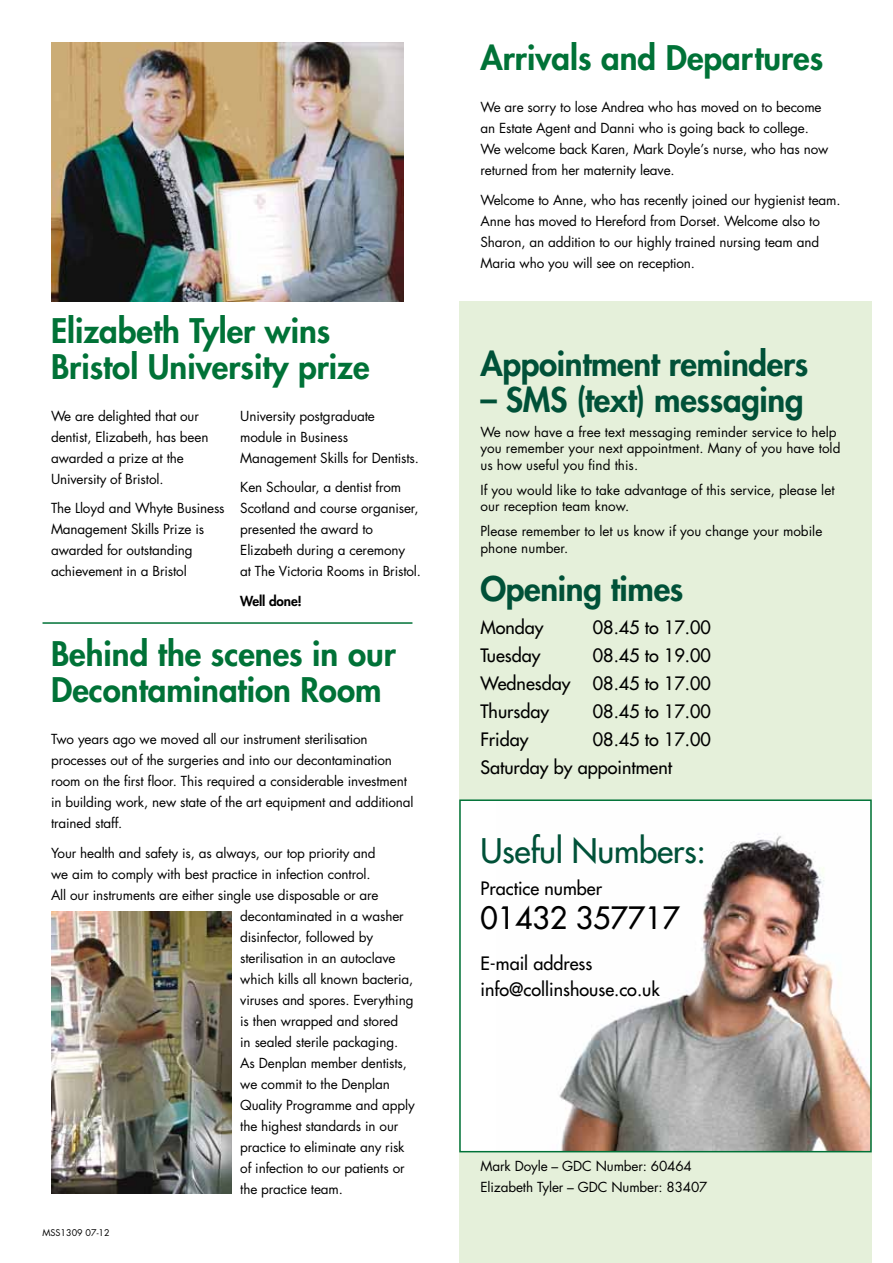
<style>
.page{position:relative;width:893px;height:1263px;background:#fff}
.page>*{position:absolute;margin:0;border:0;box-sizing:border-box;transform-origin:0 0}
.t1{font:800 33px/36px "Futura Std";color:#007237}
.t2{font:800 33px "Futura Std";letter-spacing:-.01em;color:#005138}
.t3{font:500 33px "Futura Std";letter-spacing:-.01em;color:#005138}
.t4{font:500 30px "Futura Std";color:#000}
.t5{font:500 18px/28px "Futura Std";color:#000}
.t6{font:13.5px/21px "Futura Std";letter-spacing:-.01em;color:#000}
.t7{font:800 13.5px "Futura Std";letter-spacing:-.01em;color:#000}
.t8{font:9px "Futura Std";color:#000}
</style>
<div class="page">
<div style="left:459px;top:302px;width:413px;height:961px;background:#e5f0da"></div>
<div style="left:460px;top:800px;width:411px;height:352px;background:#fff"></div>
<img style="left:559px;top:834px;width:310px;height:315px">
<div style="left:459px;top:799px;width:413px;height:353px;border:2px solid #007237"></div>
<img style="left:51px;top:43px;width:353px;height:259px">
<hr style="left:43px;top:622px;width:369px;height:2px;background:#007237">
<img style="left:51px;top:911px;width:181px;height:282px">
<h1 class="t1" style="left:51px;top:312px;width:320px">Elizabeth Tyler wins<br>Bristol University prize</h1>
<p class="t6" style="left:51px;top:405px;width:159px">We are delighted that our dentist, Elizabeth, has been awarded a prize at the<br>University of Bristol.</p>
<p class="t6" style="left:51px;top:498px;width:175px">The Lloyd and Whyte Business<br>Management Skills Prize is awarded for outstanding achievement in a Bristol</p>
<p class="t6" style="left:240px;top:406px;width:180px">University postgraduate module in Business<br>Management Skills for Dentists.</p>
<p class="t6" style="left:240px;top:477px;width:182px">Ken Schoular, a dentist from<br>Scotland and course organiser, presented the award to<br>Elizabeth during a ceremony<br>at The Victoria Rooms in Bristol.</p>
<p class="t7" style="left:240px;top:592px;width:63px">Well done!</p>
<h1 class="t1" style="left:51px;top:636px;width:346px">Behind the scenes in our<br>Decontamination Room</h1>
<p class="t6" style="left:51px;top:729px;width:364px">Two years ago we moved all our instrument sterilisation processes out of the surgeries and into our decontamination room on the first floor. This required a considerable investment in building work, new state of the art equipment and additional trained staff.</p>
<p class="t6" style="left:51px;top:842px;width:326px">Your health and safety is, as always, our top priority and</p>
<p class="t6" style="left:51px;top:863px;width:321px">we aim to comply with best practice in infection control.</p>
<p class="t6" style="left:51px;top:884px;width:329px">All our instruments are either single use disposable or are</p>
<p class="t6" style="left:240px;top:905px;width:165px">decontaminated in a washer</p>
<p class="t6" style="left:240px;top:926px;width:134px">disinfector, followed by</p>
<p class="t6" style="left:240px;top:947px;width:157px">sterilisation in an autoclave</p>
<p class="t6" style="left:240px;top:968px;width:175px">which kills all known bacteria,</p>
<p class="t6" style="left:240px;top:989px;width:175px">viruses and spores. Everything</p>
<p class="t6" style="left:240px;top:1010px;width:159px">is then wrapped and stored</p>
<p class="t6" style="left:240px;top:1031px;width:159px">in sealed sterile packaging.</p>
<p class="t6" style="left:240px;top:1052px;width:168px">As Denplan member dentists,</p>
<p class="t6" style="left:240px;top:1073px;width:151px">we commit to the Denplan</p>
<p class="t6" style="left:240px;top:1094px;width:176px">Quality Programme and apply</p>
<p class="t6" style="left:240px;top:1115px;width:160px">the highest standards in our</p>
<p class="t6" style="left:240px;top:1136px;width:166px">practice to eliminate any risk</p>
<p class="t6" style="left:240px;top:1157px;width:166px">of infection to our patients or</p>
<p class="t6" style="left:240px;top:1178px;width:104px">the practice team.</p>
<p class="t8" style="left:43px;top:1227px;width:69px">MSS1309 07-12</p>
<h1 class="t1" style="left:480px;top:40px;width:344px">Arrivals and Departures</h1>
<p class="t6" style="left:480px;top:97px;width:349px">We are sorry to lose Andrea who has moved on to become an Estate Agent and Danni who is going back to college.<br>We welcome back Karen, Mark Doyle’s nurse, who has now returned from her maternity leave.</p>
<p class="t6" style="left:480px;top:189px;width:362px">Welcome to Anne, who has recently joined our hygienist team.<br>Anne has moved to Hereford from Dorset. Welcome also to Sharon, an addition to our highly trained nursing team and Maria who you will see on reception.</p>
<h1 class="t2" style="left:480px;top:343px;width:329px">Appointment reminders</h1>
<h1 class="t2" style="left:480px;top:379px;width:325px">– SMS (text) messaging</h1>
<p class="t6" style="left:480px;top:424px;width:361px;line-height:16.5px">We now have a free text messaging reminder service to help you remember your next appointment. Many of you have told us how useful you find this.</p>
<p class="t6" style="left:480px;top:482px;width:356px;line-height:16.5px">If you would like to take advantage of this service, please let our reception team know.</p>
<p class="t6" style="left:480px;top:523px;width:343px;line-height:16.5px">Please remember to let us know if you change your mobile phone number.</p>
<h1 class="t2" style="left:480px;top:568px;width:205px">Opening times</h1>
<h3 class="t5" style="left:480px;top:613px;width:65px">Monday</h3>
<h3 class="t5" style="left:593px;top:613px;width:120px">08.45 to 17.00</h3>
<h3 class="t5" style="left:480px;top:641px;width:62px">Tuesday</h3>
<h3 class="t5" style="left:480px;top:641px;width:232px;text-align:justify;text-indent:112px">08.45 to 19.00<br>Wednesday 08.45 to 17.00<br>Thursday</h3>
<h3 class="t5" style="left:593px;top:697px;width:120px">08.45 to 17.00</h3>
<h3 class="t5" style="left:480px;top:725px;width:50px">Friday</h3>
<h3 class="t5" style="left:480px;top:725px;width:232px;text-indent:112px">08.45 to 17.00<br>Saturday by appointment</h3>
<h1 class="t3" style="left:480px;top:830px;width:227px">Useful Numbers:</h1>
<h3 class="t5" style="left:480px;top:874px;width:123px">Practice number</h3>
<h2 class="t4" style="left:480px;top:899px;width:201px">01432 357717</h2>
<h3 class="t5" style="left:480px;top:950px;width:181px;line-height:25.8px">E-mail address info@collinshouse.co.uk</h3>
<p class="t6" style="left:480px;top:1156px;width:229px">Mark Doyle – GDC Number: 60464<br>Elizabeth Tyler – GDC Number: 83407</p>
</div>
